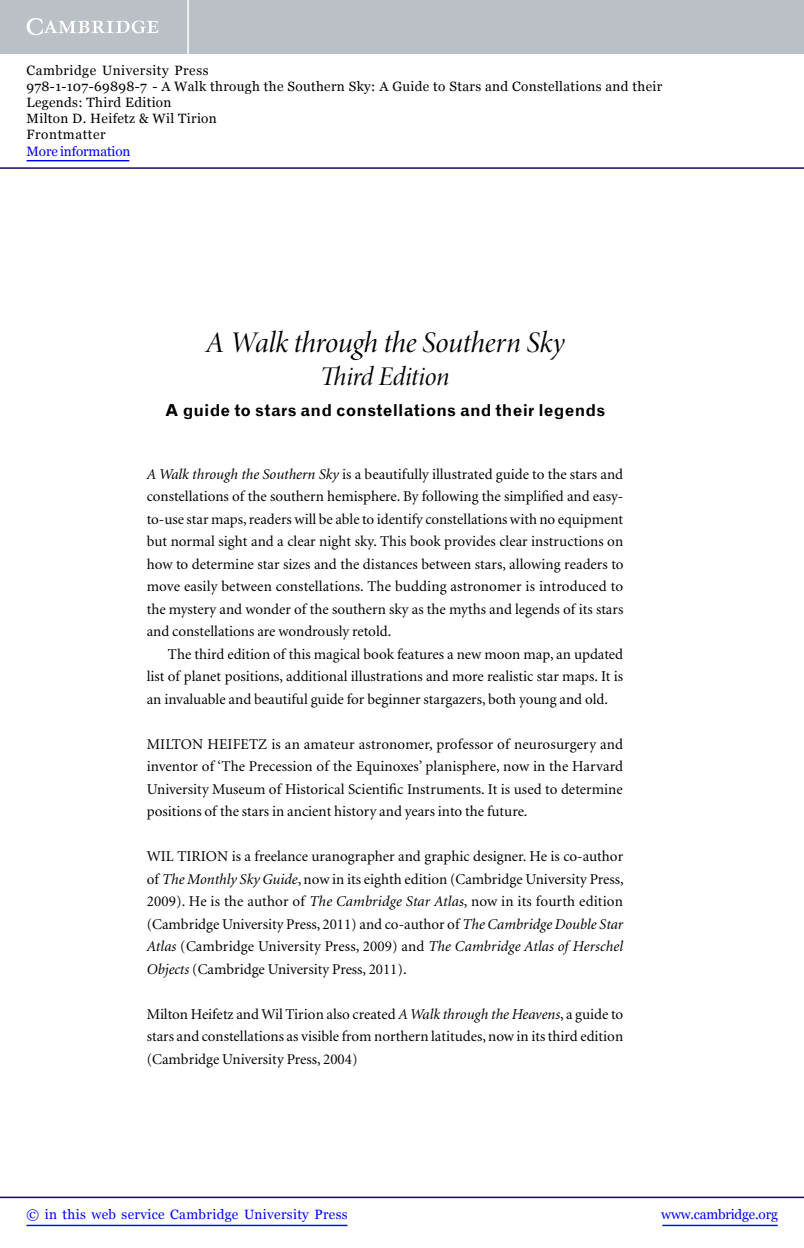
<style>
.page{position:relative;width:804px;height:1248px;background:#fff}
.page>*{position:absolute;margin:0;border:0;box-sizing:border-box;transform-origin:0 0}
.t1{font:30px "Minion Pro It Disp";letter-spacing:-.01em;color:#000}
.t2{font:27px "Minion Pro It Disp";letter-spacing:-.01em;color:#000}
.t3{font:700 16.5px "Grotesque MT Std";letter-spacing:.01em;color:#000}
.t4{font:15px/22.5px "Minion";color:#000;text-align:justify}
.t5{font:13.5px/16.2px "Georgia";letter-spacing:.025em;color:#000}
.t6{font:13.5px "Georgia";letter-spacing:.025em;color:#00f}
.t7{font:13.5px "Georgia";letter-spacing:-.015em;color:#00f}
.t8{font:13.5px "Georgia";letter-spacing:-.01em;color:#00f}
.s1{font-style:italic}
</style>
<div class="page">
<div style="left:0;top:0;width:804px;height:54px;background:#bac0c6"></div>
<svg style="left:27px;top:18px;width:132px;height:17px"></svg>
<hr style="left:187px;top:0;width:2px;height:54px;background:#fff">
<hr style="left:0;top:167px;width:804px;height:2px;background:#150666">
<hr style="left:662px;top:1225px;width:116px;height:1px;background:#00f">
<hr style="left:0;top:1197px;width:804px;height:1px;background:#150666">
<hr style="left:27px;top:1225px;width:320px;height:1px;background:#00f">
<hr style="left:27px;top:160px;width:102px;height:1px;background:#00f">
<p class="t5" style="left:27px;top:62px;width:637px">Cambridge University Press<br>978-1-107-69898-7 - A Walk through the Southern Sky: A Guide to Stars and Constellations and their Legends: Third Edition<br>Milton D. Heifetz &amp; Wil Tirion<br>Frontmatter</p>
<p class="t8" style="left:27px;top:143px;width:105px">More information</p>
<p class="t1" style="left:206px;top:325px;width:360px">A Walk through the Southern Sky</p>
<p class="t2" style="left:320px;top:360px;width:131px">Third Edition</p>
<p class="t3" style="left:165px;top:400px;width:442px">A guide to stars and constellations and their legends</p>
<p class="t4" style="left:147px;top:463px;width:478px"><span class="s1">A Walk through the Southern Sky</span> is a beautifully illustrated guide to the stars and</p>
<p class="t4" style="left:147px;top:486px;width:478px">constellations of the southern hemisphere. By following the simplified and easy-</p>
<p class="t4" style="left:147px;top:508px;width:478px">to-use star maps, readers will be able to identify constellations with no equipment</p>
<p class="t4" style="left:147px;top:531px;width:478px">but normal sight and a clear night sky. This book provides clear instructions on</p>
<p class="t4" style="left:147px;top:553px;width:478px">how to determine star sizes and the distances between stars, allowing readers to</p>
<p class="t4" style="left:147px;top:576px;width:478px">move easily between constellations. The budding astronomer is introduced to</p>
<p class="t4" style="left:147px;top:598px;width:478px">the mystery and wonder of the southern sky as the myths and legends of its stars</p>
<p class="t4" style="left:147px;top:621px;width:246px">and constellations are wondrously retold.</p>
<p class="t4" style="left:168px;top:643px;width:457px">The third edition of this magical book features a new moon map, an updated</p>
<p class="t4" style="left:147px;top:666px;width:478px">list of planet positions, additional illustrations and more realistic star maps. It is</p>
<p class="t4" style="left:147px;top:688px;width:463px">an invaluable and beautiful guide for beginner stargazers, both young and old.</p>
<p class="t4" style="left:147px;top:733px;width:478px">MILTON HEIFETZ is an amateur astronomer, professor of neurosurgery and inventor of ‘The Precession of the Equinoxes’ planisphere, now in the Harvard University Museum of Historical Scientific Instruments. It is used to determine positions of the stars in ancient history and years into the future.</p>
<p class="t4" style="left:147px;top:846px;width:478px">WIL TIRION is a freelance uranographer and graphic designer. He is co-author of <span class="s1">The Monthly Sky Guide</span>, now in its eighth edition (Cambridge University Press, 2009). He is the author of <span class="s1">The Cambridge Star Atlas</span>, now in its fourth edition (Cambridge University Press, 2011) and co-author of <span class="s1">The Cambridge Double Star Atlas</span> (Cambridge University Press, 2009) and <span class="s1">The Cambridge Atlas of Herschel Objects</span> (Cambridge University Press, 2011).</p>
<p class="t4" style="left:147px;top:1003px;width:478px">Milton Heifetz and Wil Tirion also created <span class="s1">A Walk through the Heavens</span>, a guide to stars and constellations as visible from northern latitudes, now in its third edition (Cambridge University Press, 2004)</p>
<p class="t6" style="left:27px;top:1207px;width:323px">© in this web service Cambridge University Press</p>
<p class="t7" style="left:661px;top:1207px;width:118px">www.cambridge.org</p>
</div>
